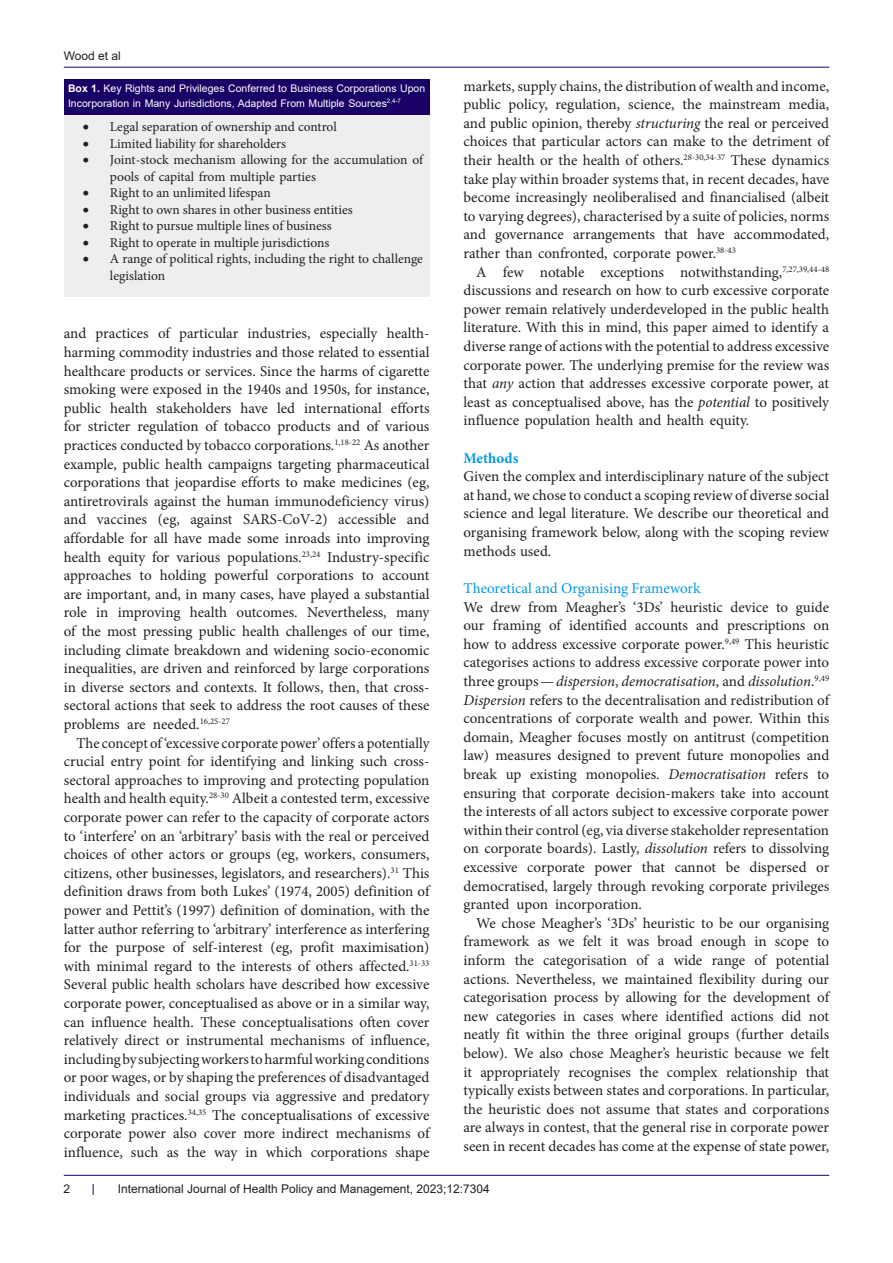
<style>
.page{position:relative;width:893px;height:1263px;background:#fff}
.page>*{position:absolute;margin:0;border:0;box-sizing:border-box;transform-origin:0 0}
.t1{font:15px/18.6px "Minion Pro";color:#231f20;text-align:justify}
.heading_1{font:15px "Minion Pro";letter-spacing:-.005em;color:#0099e5}
.heading_1-2{font:700 15px "Minion Pro";color:#0099e5}
.t2{font:13.5px/16.5px "Minion Pro";color:#231f20}
.t3{font:12px "Arial";color:#231f20}
.t4{font:10.5px/15px "Arial";color:#fff}
.s1{font-weight:700}
.s2{font-style:italic}
</style>
<div class="page">
<hr style="left:64px;top:67px;width:765px;height:1px;background:#190066">
<hr style="left:64px;top:1175px;width:765px;height:1px;background:#190066">
<div style="left:64px;top:115px;width:365px;height:182px;background:#eee"></div>
<div style="left:64px;top:80px;width:365px;height:35px;background:#190066"></div>
<p class="t3" style="left:64px;top:48px;width:59px">Wood et al</p>
<p class="t4" style="left:68px;top:80px;width:359px"><span class="s1">Box 1.</span> Key Rights and Privileges Conferred to Business Corporations Upon<br>Incorporation in Many Jurisdictions, Adapted From Multiple Sources<sup>2,4-7</sup></p>
<p class="t1" style="left:463px;top:77px;width:367px">markets, supply chains, the distribution of wealth and income, public policy, regulation, science, the mainstream media, and public opinion, thereby <span class="s2">structuring</span> the real or perceived choices that particular actors can make to the detriment of their health or the health of others.<sup>28-30,34-37</sup> These dynamics take play within broader systems that, in recent decades, have become increasingly neoliberalised and financialised (albeit to varying degrees), characterised by a suite of policies, norms and governance arrangements that have accommodated, rather than confronted, corporate power.<sup>38-43</sup></p>
<p class="t1" style="left:463px;top:263px;width:367px;text-indent:13px">A few notable exceptions notwithstanding,<sup>7,27,39,44-48 </sup>discussions and research on how to curb excessive corporate power remain relatively underdeveloped in the public health literature. With this in mind, this paper aimed to identify a diverse range of actions with the potential to address excessive corporate power. The underlying premise for the review was that <span class="s2">any</span> action that addresses excessive corporate power, at least as conceptualised above, has the <span class="s2">potential</span> to positively influence population health and health equity.</p>
<p class="heading_1-2" style="left:463px;top:447px;width:56px">Methods</p>
<p class="t1" style="left:463px;top:467px;width:367px">Given the complex and interdisciplinary nature of the subject at hand, we chose to conduct a scoping review of diverse social science and legal literature. We describe our theoretical and organising framework below, along with the scoping review methods used.</p>
<p class="heading_1" style="left:463px;top:578px;width:239px">Theoretical and Organising Framework</p>
<p class="t1" style="left:463px;top:597px;width:367px">We drew from Meagher’s ‘3Ds’ heuristic device to guide our framing of identified accounts and prescriptions on how to address excessive corporate power.<sup>9,49</sup> This heuristic categorises actions to address excessive corporate power into three groups—<span class="s2">dispersion</span>, <span class="s2">democratisation</span>, and <span class="s2">dissolution</span>.<sup>9,49<br></sup><span class="s2">Dispersion</span> refers to the decentralisation and redistribution of concentrations of corporate wealth and power. Within this domain, Meagher focuses mostly on antitrust (competition law) measures designed to prevent future monopolies and break up existing monopolies. <span class="s2">Democratisation</span> refers to ensuring that corporate decision-makers take into account the interests of all actors subject to excessive corporate power within their control (eg, via diverse stakeholder representation on corporate boards). Lastly, <span class="s2">dissolution</span> refers to dissolving excessive corporate power that cannot be dispersed or democratised, largely through revoking corporate privileges granted upon incorporation.</p>
<p class="t1" style="left:463px;top:914px;width:367px;text-indent:13px">We chose Meagher’s ‘3Ds’ heuristic to be our organising framework as we felt it was broad enough in scope to inform the categorisation of a wide range of potential actions. Nevertheless, we maintained flexibility during our categorisation process by allowing for the development of new categories in cases where identified actions did not neatly fit within the three original groups (further details below). We also chose Meagher’s heuristic because we felt it appropriately recognises the complex relationship that typically exists between states and corporations. In particular, the heuristic does not assume that states and corporations are always in contest, that the general rise in corporate power seen in recent decades has come at the expense of state power,</p>
<p class="t2" style="left:83px;top:119px;width:255px">• Legal separation of ownership and control</p>
<p class="t2" style="left:83px;top:135px;width:205px">• Limited liability for shareholders</p>
<p class="t2" style="left:110px;top:152px;width:315px;text-indent:-27px">• Joint-stock mechanism allowing for the accumulation of pools of capital from multiple parties</p>
<p class="t2" style="left:83px;top:185px;width:189px">• Right to an unlimited lifespan</p>
<p class="t2" style="left:83px;top:201px;width:271px">• Right to own shares in other business entities</p>
<p class="t2" style="left:83px;top:218px;width:250px">• Right to pursue multiple lines of business</p>
<p class="t2" style="left:83px;top:234px;width:248px">• Right to operate in multiple jurisdictions</p>
<p class="t2" style="left:110px;top:251px;width:315px;text-indent:-27px">• A range of political rights, including the right to challenge legislation</p>
<p class="t1" style="left:64px;top:324px;width:367px">and practices of particular industries, especially health&shy;harming commodity industries and those related to essential healthcare products or services. Since the harms of cigarette smoking were exposed in the 1940s and 1950s, for instance, public health stakeholders have led international efforts for stricter regulation of tobacco products and of various practices conducted by tobacco corporations.<sup>1,18-22</sup> As another example, public health campaigns targeting pharmaceutical corporations that jeopardise efforts to make medicines (eg, antiretrovirals against the human immunodeficiency virus) and vaccines (eg, against SARS-CoV-2) accessible and affordable for all have made some inroads into improving health equity for various populations.<sup>23,24</sup> Industry-specific approaches to holding powerful corporations to account are important, and, in many cases, have played a substantial role in improving health outcomes. Nevertheless, many of the most pressing public health challenges of our time, including climate breakdown and widening socio-economic inequalities, are driven and reinforced by large corporations in diverse sectors and contexts. It follows, then, that cross&shy;sectoral actions that seek to address the root causes of these problems are needed.<sup>16,25-27</sup></p>
<p class="t1" style="left:64px;top:733px;width:367px;text-indent:13px">The concept of ‘excessive corporate power’ offers a potentially crucial entry point for identifying and linking such cross&shy;sectoral approaches to improving and protecting population health and health equity.<sup>28-30</sup> Albeit a contested term, excessive corporate power can refer to the capacity of corporate actors to ‘interfere’ on an ‘arbitrary’ basis with the real or perceived choices of other actors or groups (eg, workers, consumers, citizens, other businesses, legislators, and researchers).<sup>31</sup> This definition draws from both Lukes’ (1974, 2005) definition of power and Pettit’s (1997) definition of domination, with the latter author referring to ‘arbitrary’ interference as interfering for the purpose of self-interest (eg, profit maximisation) with minimal regard to the interests of others affected.<sup>31-33<br></sup>Several public health scholars have described how excessive corporate power, conceptualised as above or in a similar way, can influence health. These conceptualisations often cover relatively direct or instrumental mechanisms of influence, including by subjecting workers to harmful working conditions or poor wages, or by shaping the preferences of disadvantaged individuals and social groups via aggressive and predatory marketing practices.<sup>34,35</sup> The conceptualisations of excessive corporate power also cover more indirect mechanisms of influence, such as the way in which corporations shape</p>
<p class="t3" style="left:64px;top:1180px;width:8px">2</p>
<p class="t3" style="left:118px;top:1180px;width:374px">International Journal of Health Policy and Management, 2023;12:7304</p>
</div>
